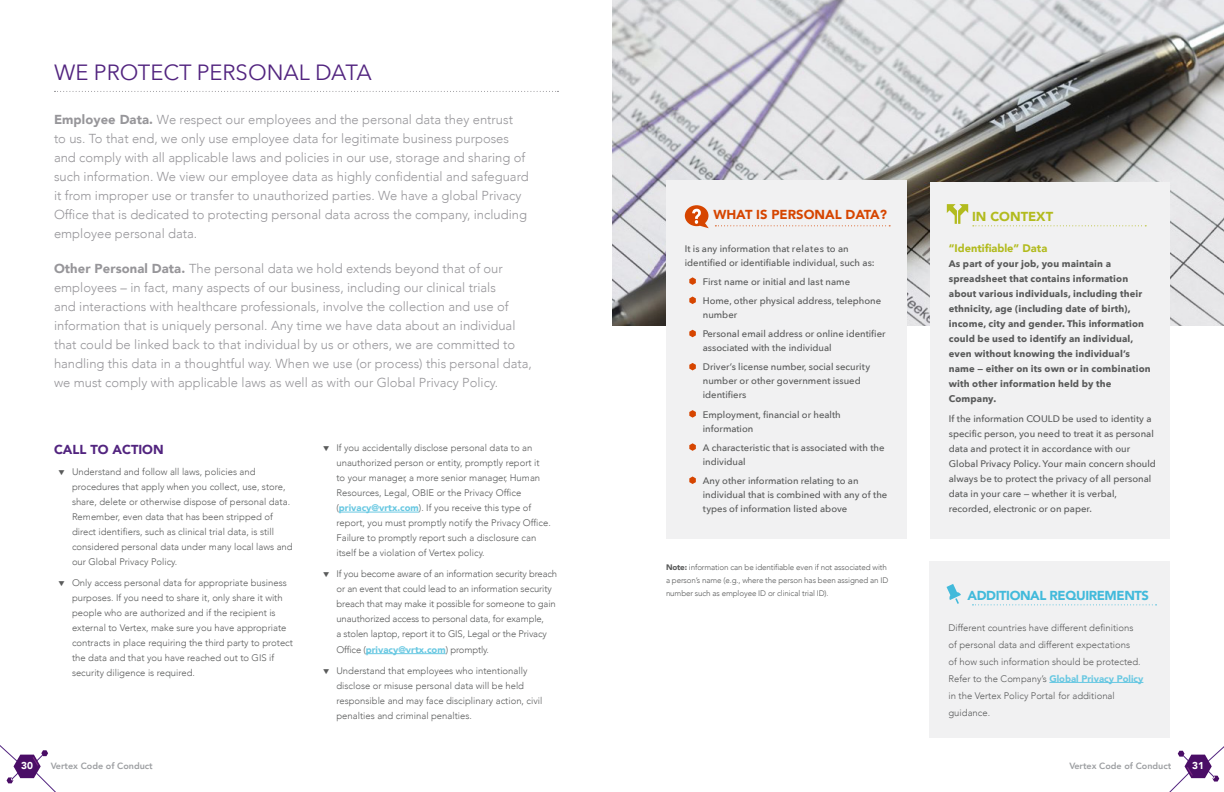
<style>
.page{position:relative;width:1224px;height:792px;background:#fff}
.page>*{position:absolute;margin:0;border:0;box-sizing:border-box;transform-origin:0 0}
.t1{font:22px "Avenir Next";color:#52247f}
.t2{font:300 13px/19px "Avenir";color:#97969a}
.t3{font:900 13px "Avenir";letter-spacing:-.03em;color:#42badb}
.t4{font:900 13px "Avenir";color:#d64500}
.t5{font:900 13px "Avenir";color:#52247f}
.t6{font:900 13px "Avenir";color:#b2bb1e}
.t7{font:900 11px "Avenir";color:#b2bb1e}
.t8{font:900 10px "Avenir";color:#fff}
.t9{font:300 9.5px/15px "Avenir";color:#595a5a}
.t10{font:500 9.5px/14px "Avenir Next";color:#595a5a}
.t11{font:700 9.5px/15px "Avenir Next";letter-spacing:.015em;color:#595a5a}
.t12{font:800 9px "Avenir";color:#9d9fa2}
.t13{font:300 8px/13px "Avenir";letter-spacing:-.015em;color:#595a5a}
.s1{font-weight:900}
.s2{font-weight:900;color:#68c8e2}
</style>
<div class="page">
<svg style="left:0;top:745px;width:56px;height:47px"></svg>
<svg style="left:1169px;top:746px;width:55px;height:46px"></svg>
<img style="left:612px;top:0;width:612px;height:325px">
<hr style="left:339px;top:512px;width:80px;height:1px;background:#68c8e2">
<hr style="left:366px;top:653px;width:80px;height:1px;background:#68c8e2">
<svg style="left:54px;top:91px;width:505px;height:1px"></svg>
<div style="left:666px;top:180px;width:241px;height:358px;background:#f1f1f2"></div>
<svg style="left:715px;top:225px;width:175px;height:1px"></svg>
<svg style="left:685px;top:205px;width:24px;height:23px"></svg>
<svg style="left:689px;top:277px;width:7px;height:8px"></svg>
<svg style="left:689px;top:297px;width:7px;height:7px"></svg>
<svg style="left:689px;top:330px;width:7px;height:7px"></svg>
<svg style="left:689px;top:363px;width:7px;height:7px"></svg>
<svg style="left:689px;top:410px;width:7px;height:8px"></svg>
<svg style="left:689px;top:443px;width:7px;height:8px"></svg>
<svg style="left:689px;top:476px;width:7px;height:8px"></svg>
<div style="left:930px;top:182px;width:240px;height:356px;background:#f1f1f2"></div>
<svg style="left:947px;top:204px;width:199px;height:22px"></svg>
<div style="left:930px;top:562px;width:240px;height:176px;background:#f1f1f2"></div>
<svg style="left:972px;top:604px;width:185px;height:1px"></svg>
<svg style="left:947px;top:584px;width:14px;height:20px"></svg>
<hr style="left:1049px;top:682px;width:94px;height:1px;background:#68c8e2">
<h1 class="t1" style="left:54px;top:53px;width:319px">WE PROTECT PERSONAL DATA</h1>
<p class="t2" style="left:54px;top:110px;width:476px"><span class="s1">Employee Data.</span> We respect our employees and the personal data they entrust<br>to us. To that end, we only use employee data for legitimate business purposes and comply with all applicable laws and policies in our use, storage and sharing of such information. We view our employee data as highly confidential and safeguard it from improper use or transfer to unauthorized parties. We have a global Privacy Office that is dedicated to protecting personal data across the company, including employee personal data.</p>
<p class="t2" style="left:54px;top:259px;width:480px"><span class="s1">Other Personal Data.</span> The personal data we hold extends beyond that of our employees – in fact, many aspects of our business, including our clinical trials<br>and interactions with healthcare professionals, involve the collection and use of information that is uniquely personal. Any time we have data about an individual that could be linked back to that individual by us or others, we are committed to handling this data in a thoughtful way. When we use (or process) this personal data, we must comply with applicable laws as well as with our Global Privacy Policy.</p>
<h2 class="t5" style="left:54px;top:438px;width:111px">CALL TO ACTION</h2>
<p class="t9" style="left:72px;top:464px;width:222px;text-indent:-13px">▼ Understand and follow all laws, policies and procedures that apply when you collect, use, store, share, delete or otherwise dispose of personal data.<br>Remember, even data that has been stripped of direct identifiers, such as clinical trial data, is still considered personal data under many local laws and our Global Privacy Policy.</p>
<p class="t9" style="left:72px;top:575px;width:223px;text-indent:-13px">▼ Only access personal data for appropriate business purposes. If you need to share it, only share it with people who are authorized and if the recipient is external to Vertex, make sure you have appropriate contracts in place requiring the third party to protect the data and that you have reached out to GIS if security diligence is required.</p>
<p class="t9" style="left:336px;top:441px;width:216px;text-indent:-13px">▼ If you accidentally disclose personal data to an unauthorized person or entity, promptly report it<br>to your manager, a more senior manager, Human Resources, Legal, OBIE or the Privacy Office (<span class="s2">privacy@vrtx.com</span>). If you receive this type of report, you must promptly notify the Privacy Office.<br>Failure to promptly report such a disclosure can itself be a violation of Vertex policy.</p>
<p class="t9" style="left:336px;top:567px;width:222px;text-indent:-13px">▼ If you become aware of an information security breach or an event that could lead to an information security breach that may make it possible for someone to gain unauthorized access to personal data, for example,<br>a stolen laptop, report it to GIS, Legal or the Privacy Office (<span class="s2">privacy@vrtx.com</span>) promptly.</p>
<p class="t9" style="left:336px;top:663px;width:207px;text-indent:-13px">▼ Understand that employees who intentionally disclose or misuse personal data will be held responsible and may face disciplinary action, civil penalties and criminal penalties.</p>
<h2 class="t4" style="left:713px;top:204px;width:175px">WHAT IS PERSONAL DATA?</h2>
<p class="t10" style="left:685px;top:242px;width:191px">It is any information that relates to an identified or identifiable individual, such as:</p>
<p class="t10" style="left:703px;top:272px;width:180px;line-height:19.2px">First name or initial and last name<br>Home, other physical address, telephone</p>
<p class="t10" style="left:703px;top:305px;width:184px;line-height:19.2px">number<br>Personal email address or online identifier</p>
<p class="t10" style="left:703px;top:338px;width:169px;line-height:19.2px">associated with the individual<br>Driver’s license number, social security</p>
<p class="t10" style="left:703px;top:374px;width:159px">number or other government issued identifiers</p>
<p class="t10" style="left:703px;top:407px;width:139px">Employment, financial or health information</p>
<p class="t10" style="left:703px;top:440px;width:183px">A characteristic that is associated with the individual</p>
<p class="t10" style="left:703px;top:473px;width:186px">Any other information relating to an individual that is combined with any of the types of information listed above</p>
<p class="t13" style="left:666px;top:560px;width:224px"><span class="s1">Note:</span> information can be identifiable even if not associated with a person’s name (e.g., where the person has been assigned an ID number such as employee ID or clinical trial ID).</p>
<h2 class="t6" style="left:972px;top:205px;width:83px">IN CONTEXT</h2>
<p class="t7" style="left:949px;top:239px;width:100px">“Identifiable” Data</p>
<p class="t11" style="left:949px;top:256px;width:203px">As part of your job, you maintain a spreadsheet that contains information about various individuals, including their ethnicity, age (including date of birth), income, city and gender. This information could be used to identify an individual, even without knowing the individual’s name — either on its own or in combination with other information held by the Company.</p>
<p class="t10" style="left:949px;top:411px;width:209px;line-height:15px">If the information COULD be used to identity a specific person, you need to treat it as personal data and protect it in accordance with our Global Privacy Policy. Your main concern should always be to protect the privacy of all personal data in your care — whether it is verbal, recorded, electronic or on paper.</p>
<h2 class="t3" style="left:967px;top:584px;width:183px">ADDITIONAL REQUIREMENTS</h2>
<p class="t9" style="left:949px;top:619px;width:196px;line-height:17px">Different countries have different definitions of personal data and different expectations<br>of how such information should be protected.<br>Refer to the Company’s <span class="s2">Global Privacy Policy </span>in the Vertex Policy Portal for additional guidance.</p>
<p class="t8" style="left:21px;top:757px;width:13px">30</p>
<p class="t12" style="left:51px;top:759px;width:103px">Vertex Code of Conduct</p>
<p class="t12" style="left:1069px;top:759px;width:103px">Vertex Code of Conduct</p>
<p class="t8" style="left:1192px;top:757px;width:13px">31</p>
</div>
